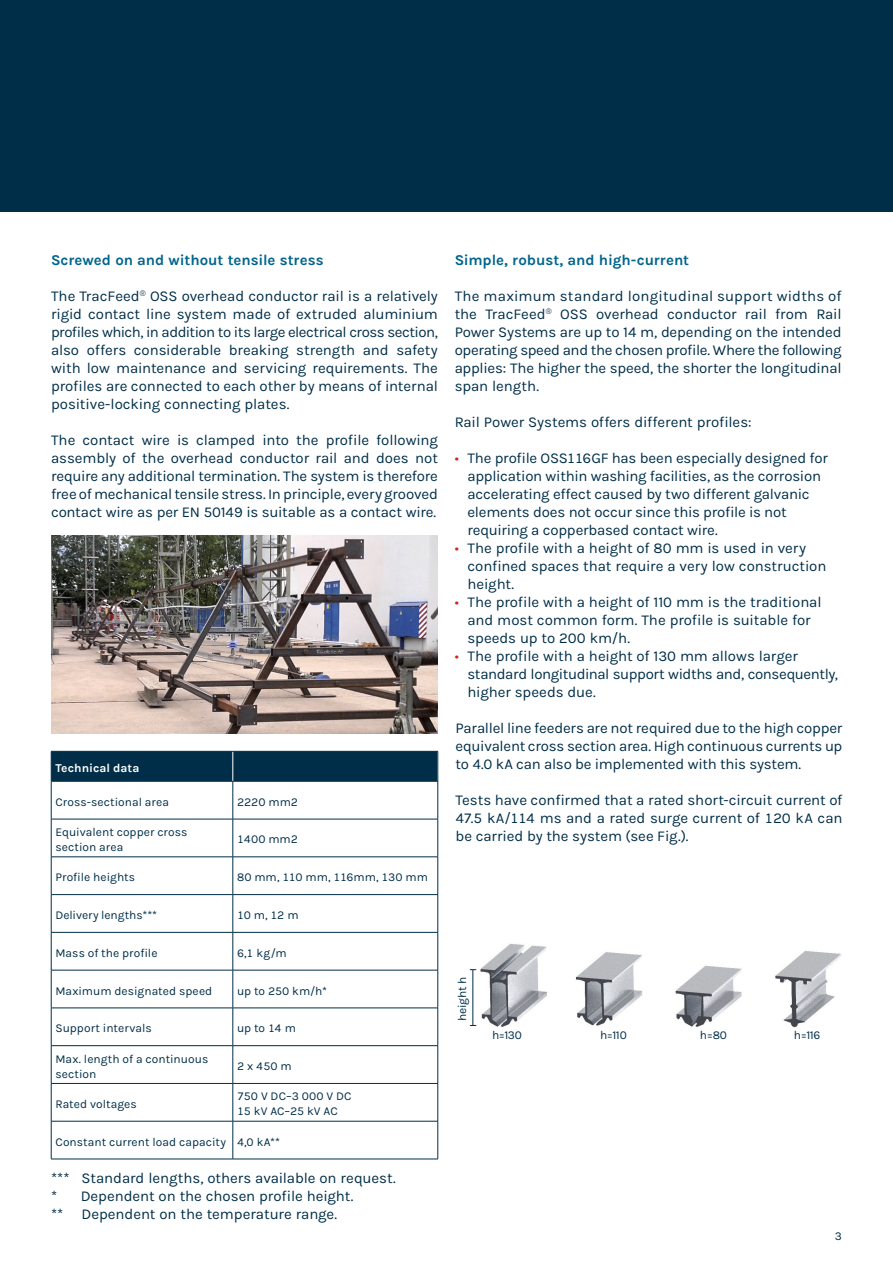
<style>
.page{position:relative;width:893px;height:1263px;background:#fff}
.page>*{position:absolute;margin:0;border:0;box-sizing:border-box;transform-origin:0 0}
.t1{font:15px/18px "Karla";letter-spacing:-.01em;color:#002e48;text-align:justify}
.t2{font:700 15px "Karla";color:#00658c}
.t3{font:12px/15px "Karla";letter-spacing:.005em;color:#002e48}
.t4{font:700 12px "Karla";color:#fff}
.s1{color:#d02415}
</style>
<div class="page">
<div style="left:0;top:0;width:893px;height:211px;background:#002e48"></div>
<img style="left:480px;top:944px;width:67px;height:83px">
<img style="left:576px;top:952px;width:67px;height:74px">
<img style="left:675px;top:951px;width:166px;height:77px">
<hr style="left:473px;top:970px;width:1px;height:56px;background:#002e48">
<div style="left:52px;top:752px;width:386px;height:29px;background:#002e48"></div>
<svg style="left:52px;top:782px;width:386px;height:377px"></svg>
<hr style="left:233px;top:751px;width:1px;height:30px;background:#fff">
<hr style="left:51px;top:751px;width:182px;height:1px;background:#002e48">
<hr style="left:51px;top:751px;width:1px;height:30px;background:#002e48">
<hr style="left:233px;top:751px;width:205px;height:1px;background:#002e48">
<hr style="left:51px;top:781px;width:182px;height:1px;background:#002e48">
<hr style="left:51px;top:781px;width:1px;height:38px;background:#002e48">
<hr style="left:233px;top:781px;width:205px;height:1px;background:#002e48">
<hr style="left:233px;top:781px;width:1px;height:38px;background:#002e48">
<hr style="left:438px;top:781px;width:1px;height:38px;background:#002e48">
<hr style="left:51px;top:819px;width:182px;height:1px;background:#002e48">
<hr style="left:51px;top:819px;width:1px;height:38px;background:#002e48">
<hr style="left:233px;top:819px;width:205px;height:1px;background:#002e48">
<hr style="left:233px;top:819px;width:1px;height:38px;background:#002e48">
<hr style="left:438px;top:819px;width:1px;height:38px;background:#002e48">
<hr style="left:51px;top:856px;width:182px;height:1px;background:#002e48">
<hr style="left:51px;top:857px;width:1px;height:37px;background:#002e48">
<hr style="left:233px;top:856px;width:205px;height:1px;background:#002e48">
<hr style="left:233px;top:857px;width:1px;height:37px;background:#002e48">
<hr style="left:438px;top:857px;width:1px;height:37px;background:#002e48">
<hr style="left:51px;top:894px;width:182px;height:1px;background:#002e48">
<hr style="left:51px;top:895px;width:1px;height:37px;background:#002e48">
<hr style="left:233px;top:894px;width:205px;height:1px;background:#002e48">
<hr style="left:233px;top:895px;width:1px;height:37px;background:#002e48">
<hr style="left:438px;top:895px;width:1px;height:37px;background:#002e48">
<hr style="left:51px;top:932px;width:182px;height:1px;background:#002e48">
<hr style="left:51px;top:932px;width:1px;height:38px;background:#002e48">
<hr style="left:233px;top:932px;width:205px;height:1px;background:#002e48">
<hr style="left:233px;top:932px;width:1px;height:38px;background:#002e48">
<hr style="left:438px;top:932px;width:1px;height:38px;background:#002e48">
<hr style="left:51px;top:970px;width:182px;height:1px;background:#002e48">
<hr style="left:51px;top:970px;width:1px;height:38px;background:#002e48">
<hr style="left:233px;top:970px;width:205px;height:1px;background:#002e48">
<hr style="left:233px;top:970px;width:1px;height:38px;background:#002e48">
<hr style="left:438px;top:970px;width:1px;height:38px;background:#002e48">
<hr style="left:51px;top:1008px;width:182px;height:1px;background:#002e48">
<hr style="left:51px;top:1008px;width:1px;height:37px;background:#002e48">
<hr style="left:233px;top:1008px;width:205px;height:1px;background:#002e48">
<hr style="left:233px;top:1008px;width:1px;height:37px;background:#002e48">
<hr style="left:438px;top:1008px;width:1px;height:37px;background:#002e48">
<hr style="left:51px;top:1045px;width:182px;height:1px;background:#002e48">
<hr style="left:51px;top:1046px;width:1px;height:37px;background:#002e48">
<hr style="left:233px;top:1045px;width:205px;height:1px;background:#002e48">
<hr style="left:233px;top:1046px;width:1px;height:37px;background:#002e48">
<hr style="left:438px;top:1046px;width:1px;height:37px;background:#002e48">
<hr style="left:51px;top:1083px;width:182px;height:1px;background:#002e48">
<hr style="left:51px;top:1083px;width:1px;height:38px;background:#002e48">
<hr style="left:233px;top:1083px;width:205px;height:1px;background:#002e48">
<hr style="left:233px;top:1083px;width:1px;height:38px;background:#002e48">
<hr style="left:438px;top:1083px;width:1px;height:38px;background:#002e48">
<hr style="left:51px;top:1121px;width:182px;height:1px;background:#002e48">
<hr style="left:51px;top:1121px;width:1px;height:38px;background:#002e48">
<hr style="left:233px;top:1121px;width:205px;height:1px;background:#002e48">
<hr style="left:233px;top:1121px;width:1px;height:38px;background:#002e48">
<hr style="left:438px;top:1121px;width:1px;height:38px;background:#002e48">
<hr style="left:51px;top:1159px;width:182px;height:1px;background:#002e48">
<hr style="left:233px;top:1159px;width:205px;height:1px;background:#002e48">
<img style="left:51px;top:535px;width:387px;height:198px">
<hr style="left:438px;top:751px;width:1px;height:31px;background:#002e48">
<p class="t2" style="left:51px;top:250px;width:274px">Screwed on and without tensile stress</p>
<p class="t1" style="left:51px;top:287px;width:388px">The TracFeed<sup>®</sup> OSS overhead conductor rail is a relatively rigid contact line system made of extruded aluminium profiles which, in addition to its large electrical cross section, also offers considerable breaking strength and safety with low maintenance and servicing requirements. The profiles are connected to each other by means of internal positive-locking connecting plates.</p>
<p class="t1" style="left:51px;top:431px;width:388px">The contact wire is clamped into the profile following assembly of the overhead conductor rail and does not require any additional termination. The system is therefore free of mechanical tensile stress. In principle, every grooved contact wire as per EN 50149 is suitable as a contact wire.</p>
<p class="t4" style="left:55px;top:760px;width:86px">Technical data</p>
<p class="t3" style="left:55px;top:794px;width:115px">Cross-sectional area</p>
<p class="t3" style="left:237px;top:794px;width:63px">2220 mm2</p>
<p class="t3" style="left:55px;top:824px;width:134px">Equivalent copper cross section area</p>
<p class="t3" style="left:237px;top:831px;width:62px">1400 mm2</p>
<p class="t3" style="left:55px;top:869px;width:81px">Profile heights</p>
<p class="t3" style="left:237px;top:869px;width:192px">80 mm, 110 mm, 116mm, 130 mm</p>
<p class="t3" style="left:55px;top:907px;width:103px">Delivery lengths***</p>
<p class="t3" style="left:237px;top:907px;width:63px">10 m, 12 m</p>
<p class="t3" style="left:55px;top:945px;width:104px">Mass of the profile</p>
<p class="t3" style="left:237px;top:945px;width:51px">6,1 kg/m</p>
<p class="t3" style="left:55px;top:983px;width:158px">Maximum designated speed</p>
<p class="t3" style="left:237px;top:983px;width:92px">up to 250 km/h*</p>
<p class="t3" style="left:55px;top:1020px;width:98px">Support intervals</p>
<p class="t3" style="left:237px;top:1020px;width:60px">up to 14 m</p>
<p class="t3" style="left:55px;top:1051px;width:154px">Max. length of a continuous section</p>
<p class="t3" style="left:237px;top:1058px;width:56px">2 x 450 m</p>
<p class="t3" style="left:55px;top:1096px;width:83px">Rated voltages</p>
<p class="t3" style="left:237px;top:1088px;width:116px">750 V DC–3 000 V DC<br>15 kV AC–25 kV AC</p>
<p class="t3" style="left:55px;top:1134px;width:226px">Constant current load capacity 4,0 kA**</p>
<p class="t1" style="left:51px;top:1169px;width:346px;text-align:left">*** Standard lengths, others available on request. * Dependent on the chosen profile height.<br>** Dependent on the temperature range.</p>
<p class="t2" style="left:455px;top:250px;width:236px">Simple, robust, and high-current</p>
<p class="t1" style="left:455px;top:287px;width:388px">The maximum standard longitudinal support widths of the TracFeed<sup>®</sup> OSS overhead conductor rail from Rail Power Systems are up to 14 m, depending on the intended operating speed and the chosen profile. Where the following applies: The higher the speed, the shorter the longitudinal span length.</p>
<p class="t1" style="left:455px;top:413px;width:299px">Rail Power Systems offers different profiles:</p>
<p class="t1" style="left:467px;top:449px;width:362px;text-align:left;text-indent:-13px"><span class="s1">•</span> The profile OSS116GF has been especially designed for application within washing facilities, as the corrosion accelerating effect caused by two different galvanic elements does not occur since this profile is not requiring a copperbased contact wire.</p>
<p class="t1" style="left:467px;top:539px;width:361px;text-align:left;text-indent:-13px"><span class="s1">•</span> The profile with a height of 80 mm is used in very confined spaces that require a very low construction height.</p>
<p class="t1" style="left:467px;top:593px;width:356px;text-align:left;text-indent:-13px"><span class="s1">•</span> The profile with a height of 110 mm is the traditional and most common form. The profile is suitable for speeds up to 200 km/h.</p>
<p class="t1" style="left:467px;top:647px;width:372px;text-align:left;text-indent:-13px"><span class="s1">•</span> The profile with a height of 130 mm allows larger standard longitudinal support widths and, consequently, higher speeds due.</p>
<p class="t1" style="left:455px;top:719px;width:388px">Parallel line feeders are not required due to the high copper equivalent cross section area. High continuous currents up to 4.0 kA can also be implemented with this system.</p>
<p class="t1" style="left:455px;top:791px;width:388px">Tests have confirmed that a rated short-circuit current of 47.5 kA/114 ms and a rated surge current of 120 kA can be carried by the system (see Fig.).</p>
<p class="t3" style="left:454px;top:1021px;width:45px;rotate:-90deg">height h</p>
<p class="t3" style="left:492px;top:1027px;width:31px">h=130</p>
<p class="t3" style="left:600px;top:1027px;width:28px">h=110</p>
<p class="t3" style="left:700px;top:1027px;width:29px">h=80</p>
<p class="t3" style="left:794px;top:1027px;width:28px">h=116</p>
<p class="t3" style="left:835px;top:1228px;width:9px">3</p>
</div>
